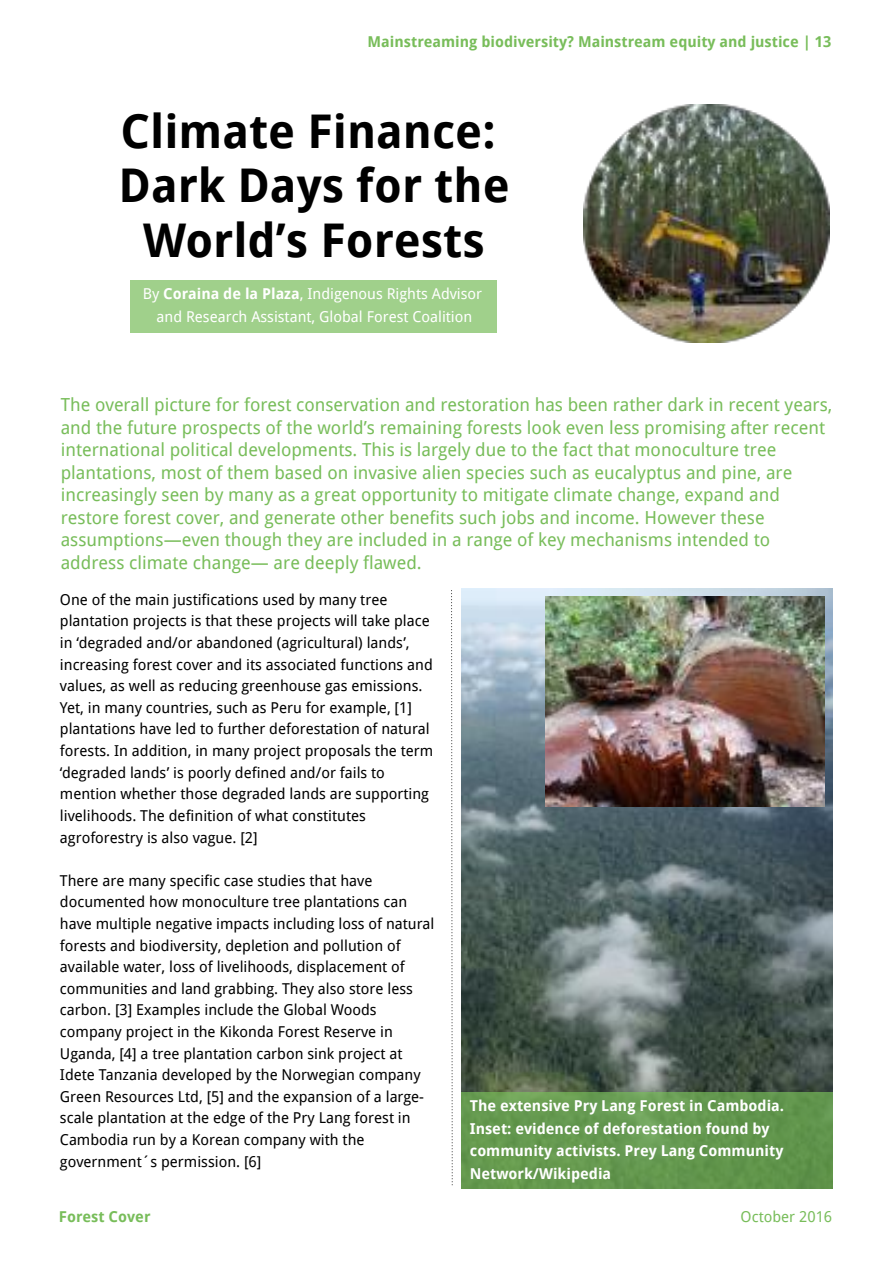
<style>
.page{position:relative;width:893px;height:1263px;background:#fff}
.page>*{position:absolute;margin:0;border:0;box-sizing:border-box;transform-origin:0 0}
.t1{font:700 46.5px/54.4px "Droid Sans";color:#000;text-align:center}
.t2{font:18px/22.5px "Droid Sans";color:#78bd5a}
.t3{font:15px/21.6px "Droid Sans";color:#000}
.t4{font:700 15px/22.5px "Droid Sans";color:#fff}
.t5{font:15px/22.5px "Droid Sans";color:#fff;text-align:center}
.t6{font:700 15px "Droid Sans";color:#78bd5a}
.t7{font:15px "Droid Sans";color:#78bd5a}
.s1{font-weight:700}
</style>
<div class="page">
<div style="left:130px;top:280px;width:367px;height:53px;background:#a0d08b"></div>
<img style="left:461px;top:588px;width:371px;height:504px">
<img style="left:584px;top:105px;width:246px;height:237px">
<svg style="left:451px;top:590px;width:2px;height:596px"></svg>
<div style="left:461px;top:1092px;width:371px;height:96px;background:#64984f"></div>
<img style="left:546px;top:597px;width:278px;height:209px">
<p class="t6" style="left:368px;top:33px;width:465px">Mainstreaming biodiversity? Mainstream equity and justice | 13</p>
<h1 class="t1" style="left:118px;top:105px;width:393px">Climate Finance:<br>Dark Days for the<br>World’s Forests</h1>
<p class="t5" style="left:143px;top:283px;width:341px">By <span class="s1">Coraina de la Plaza</span>, Indigenous Rights Advisor and Research Assistant, Global Forest Coalition</p>
<p class="t2" style="left:61px;top:394px;width:773px">The overall picture for forest conservation and restoration has been rather dark in recent years, and the future prospects of the world’s remaining forests look even less promising after recent international political developments. This is largely due to the fact that monoculture tree plantations, most of them based on invasive alien species such as eucalyptus and pine, are increasingly seen by many as a great opportunity to mitigate climate change, expand and restore forest cover, and generate other benefits such jobs and income. However these assumptions—even though they are included in a range of key mechanisms intended to address climate change— are deeply flawed.</p>
<p class="t3" style="left:60px;top:589px;width:375px">One of the main justifications used by many tree plantation projects is that these projects will take place in ‘degraded and/or abandoned (agricultural) lands’, increasing forest cover and its associated functions and values, as well as reducing greenhouse gas emissions.<br>Yet, in many countries, such as Peru for example, [1] plantations have led to further deforestation of natural forests. In addition, in many project proposals the term ‘degraded lands’ is poorly defined and/or fails to mention whether those degraded lands are supporting livelihoods. The definition of what constitutes agroforestry is also vague. [2]</p>
<p class="t3" style="left:60px;top:870px;width:376px">There are many specific case studies that have documented how monoculture tree plantations can have multiple negative impacts including loss of natural forests and biodiversity, depletion and pollution of available water, loss of livelihoods, displacement of communities and land grabbing. They also store less carbon. [3] Examples include the Global Woods company project in the Kikonda Forest Reserve in Uganda, [4] a tree plantation carbon sink project at Idete Tanzania developed by the Norwegian company Green Resources Ltd, [5] and the expansion of a large&shy;scale plantation at the edge of the Pry Lang forest in Cambodia run by a Korean company with the government´s permission. [6]</p>
<p class="t4" style="left:470px;top:1095px;width:316px">The extensive Pry Lang Forest in Cambodia.<br>Inset: evidence of deforestation found by community activists. Prey Lang Community Network/Wikipedia</p>
<p class="t6" style="left:59px;top:1208px;width:93px">Forest Cover</p>
<p class="t7" style="left:741px;top:1208px;width:93px">October 2016</p>
</div>
